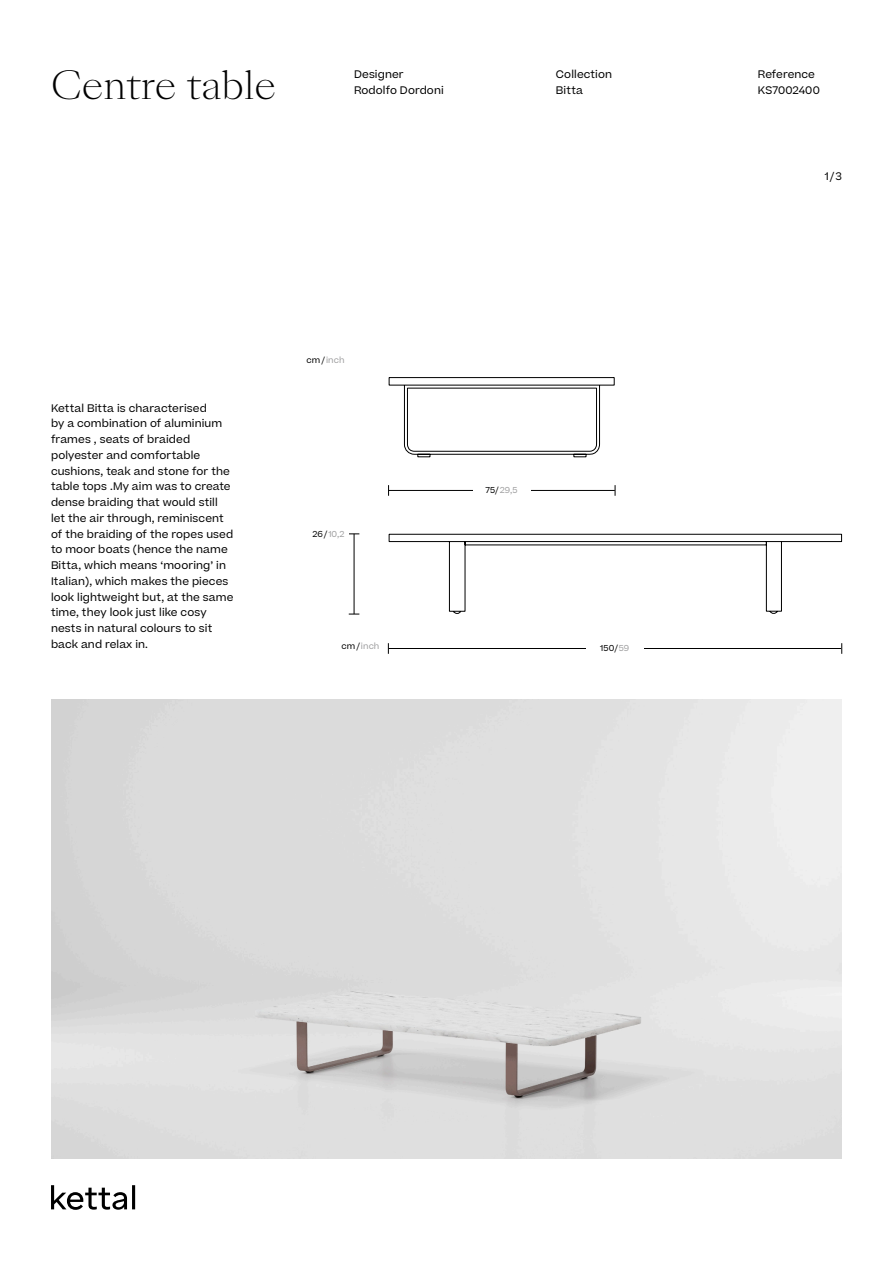
<style>
.page{position:relative;width:893px;height:1263px;background:#fff}
.page>*{position:absolute;margin:0;border:0;box-sizing:border-box;transform-origin:0 0}
.t1{font:300 37.5px "Sang Bleu Kingdom";color:#000}
.t2{font:10.5px/15.8px "Beatrice";letter-spacing:.01em;color:#000}
.Beatrice_5_5{font:8.25px "Beatrice";letter-spacing:.01em;color:#9f9fa0}
.Beatrice_5_5-2{font:8.25px "Beatrice";color:#000}
.s1{color:#000}
.s2{color:#9f9fa0}
</style>
<div class="page">
<hr style="left:389px;top:648px;width:452px;height:1px;background:#000">
<hr style="left:354px;top:534px;width:1px;height:80px;background:#000">
<div style="left:586px;top:641px;width:58px;height:14px;background:#fff"></div>
<svg style="left:51px;top:1185px;width:84px;height:25px"></svg>
<img style="left:51px;top:699px;width:791px;height:460px">
<svg style="left:388px;top:377px;width:454px;height:237px"></svg>
<p class="t1" style="left:51px;top:59px;width:227px">Centre table</p>
<p class="t2" style="left:354px;top:66px;width:51px">Designer</p>
<p class="t2" style="left:354px;top:82px;width:91px">Rodolfo Dordoni</p>
<p class="t2" style="left:556px;top:66px;width:58px">Collection</p>
<p class="t2" style="left:556px;top:82px;width:29px">Bitta</p>
<p class="t2" style="left:51px;top:400px;width:184px">Kettal Bitta is characterised<br>by a combination of aluminium frames , seats of braided polyester and comfortable cushions, teak and stone for the table tops .My aim was to create dense braiding that would still let the air through, reminiscent of the braiding of the ropes used to moor boats (hence the name<br>Bitta, which means ‘mooring’ in<br>Italian), which makes the pieces look lightweight but, at the same time, they look just like cosy nests in natural colours to sit back and relax in.</p>
<p class="Beatrice_5_5" style="left:307px;top:354px;width:39px"><span class="s1">cm/</span> inch</p>
<p class="Beatrice_5_5" style="left:312px;top:528px;width:34px"><span class="s1">26/</span> 10,2</p>
<p class="Beatrice_5_5" style="left:486px;top:485px;width:34px"><span class="s1">75/</span>29,5</p>
<p class="Beatrice_5_5" style="left:341px;top:640px;width:39px"><span class="s1">cm/</span> inch</p>
<p class="Beatrice_5_5-2" style="left:600px;top:643px;width:31px">150/<span class="s2">59</span></p>
<p class="t2" style="left:758px;top:66px;width:59px">Reference</p>
<p class="t2" style="left:758px;top:82px;width:63px">KS7002400</p>
<p class="t2" style="left:825px;top:168px;width:19px">1/3</p>
</div>
